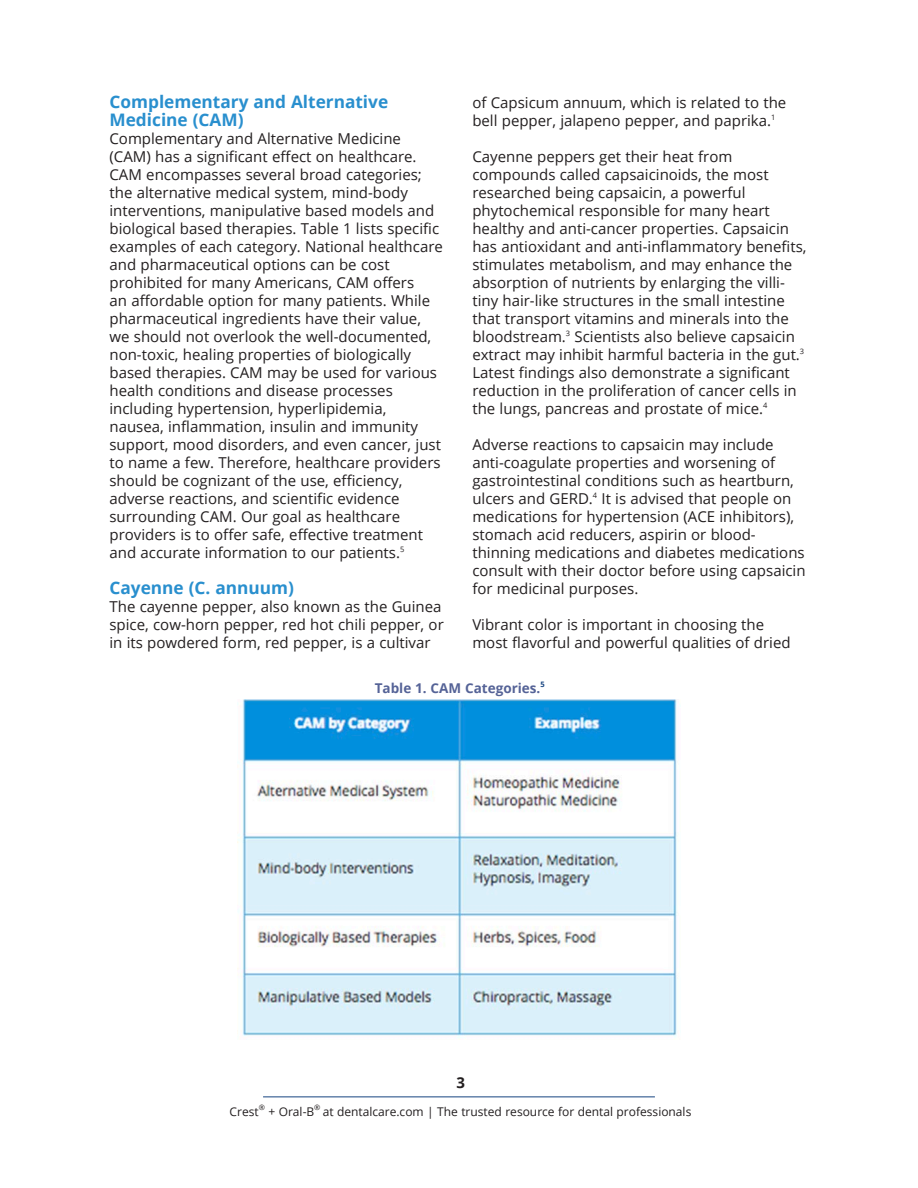
<style>
.page{position:relative;width:918px;height:1188px;background:#fff}
.page>*{position:absolute;margin:0;border:0;box-sizing:border-box;transform-origin:0 0}
.Main_Body{font:700 17.25px/18px "Open Sans";color:#298fce}
.Main_Body-2{font:15px/18px "Open Sans";color:#231f20}
.t1{font:700 15px "Open Sans";color:#231f20}
.Figure{font:700 13.5px "Open Sans";color:#556397}
.t2{font:12px "Open Sans";color:#231f20}
.t3{font:7.5px "Open Sans";color:#231f20}
</style>
<div class="page">
<hr style="left:263px;top:1096px;width:392px;height:1px;background:#164481">
<img style="left:238px;top:700px;width:439px;height:338px">
<p class="Main_Body" style="left:110px;top:92px;width:280px">Complementary and Alternative<br>Medicine (CAM)</p>
<p class="Main_Body-2" style="left:110px;top:129px;width:335px">Complementary and Alternative Medicine (CAM) has a significant effect on healthcare.<br>CAM encompasses several broad categories; the alternative medical system, mind-body interventions, manipulative based models and biological based therapies. Table 1 lists specific examples of each category. National healthcare and pharmaceutical options can be cost prohibited for many Americans, CAM offers<br>an affordable option for many patients. While pharmaceutical ingredients have their value, we should not overlook the well-documented, non-toxic, healing properties of biologically based therapies. CAM may be used for various health conditions and disease processes including hypertension, hyperlipidemia, nausea, inflammation, insulin and immunity support, mood disorders, and even cancer, just to name a few. Therefore, healthcare providers should be cognizant of the use, efficiency, adverse reactions, and scientific evidence surrounding CAM. Our goal as healthcare providers is to offer safe, effective treatment and accurate information to our patients.<sup>5</sup></p>
<p class="Main_Body" style="left:110px;top:578px;width:186px">Cayenne (C. annuum)</p>
<p class="Main_Body-2" style="left:110px;top:597px;width:336px">The cayenne pepper, also known as the Guinea spice, cow-horn pepper, red hot chili pepper, or in its powdered form, red pepper, is a cultivar</p>
<p class="Main_Body-2" style="left:472px;top:93px;width:316px">of Capsicum annuum, which is related to the bell pepper, jalapeno pepper, and paprika.<sup>1</sup></p>
<p class="Main_Body-2" style="left:472px;top:147px;width:336px">Cayenne peppers get their heat from compounds called capsaicinoids, the most researched being capsaicin, a powerful phytochemical responsible for many heart healthy and anti-cancer properties. Capsaicin has antioxidant and anti-inflammatory benefits, stimulates metabolism, and may enhance the absorption of nutrients by enlarging the villi&shy;tiny hair-like structures in the small intestine that transport vitamins and minerals into the bloodstream.<sup>3</sup> Scientists also believe capsaicin extract may inhibit harmful bacteria in the gut.<sup>3<br></sup>Latest findings also demonstrate a significant reduction in the proliferation of cancer cells in the lungs, pancreas and prostate of mice.<sup>4</sup></p>
<p class="Main_Body-2" style="left:472px;top:435px;width:335px">Adverse reactions to capsaicin may include anti-coagulate properties and worsening of gastrointestinal conditions such as heartburn, ulcers and GERD.<sup>4</sup> It is advised that people on medications for hypertension (ACE inhibitors), stomach acid reducers, aspirin or blood&shy;thinning medications and diabetes medications consult with their doctor before using capsaicin for medicinal purposes.</p>
<p class="Main_Body-2" style="left:472px;top:615px;width:320px">Vibrant color is important in choosing the most flavorful and powerful qualities of dried</p>
<p class="Figure" style="left:375px;top:679px;width:172px">Table 1. CAM Categories.<sup>5</sup></p>
<p class="t1" style="left:456px;top:1072px;width:10px">3</p>
<p class="t2" style="left:230px;top:1103px;width:31px">Crest</p>
<p class="t3" style="left:259px;top:1102px;width:8px">®</p>
<p class="t2" style="left:268px;top:1103px;width:47px">+ Oral-B</p>
<p class="t3" style="left:314px;top:1102px;width:8px">®</p>
<p class="t2" style="left:323px;top:1103px;width:370px">at dentalcare.com | The trusted resource for dental professionals</p>
</div>
